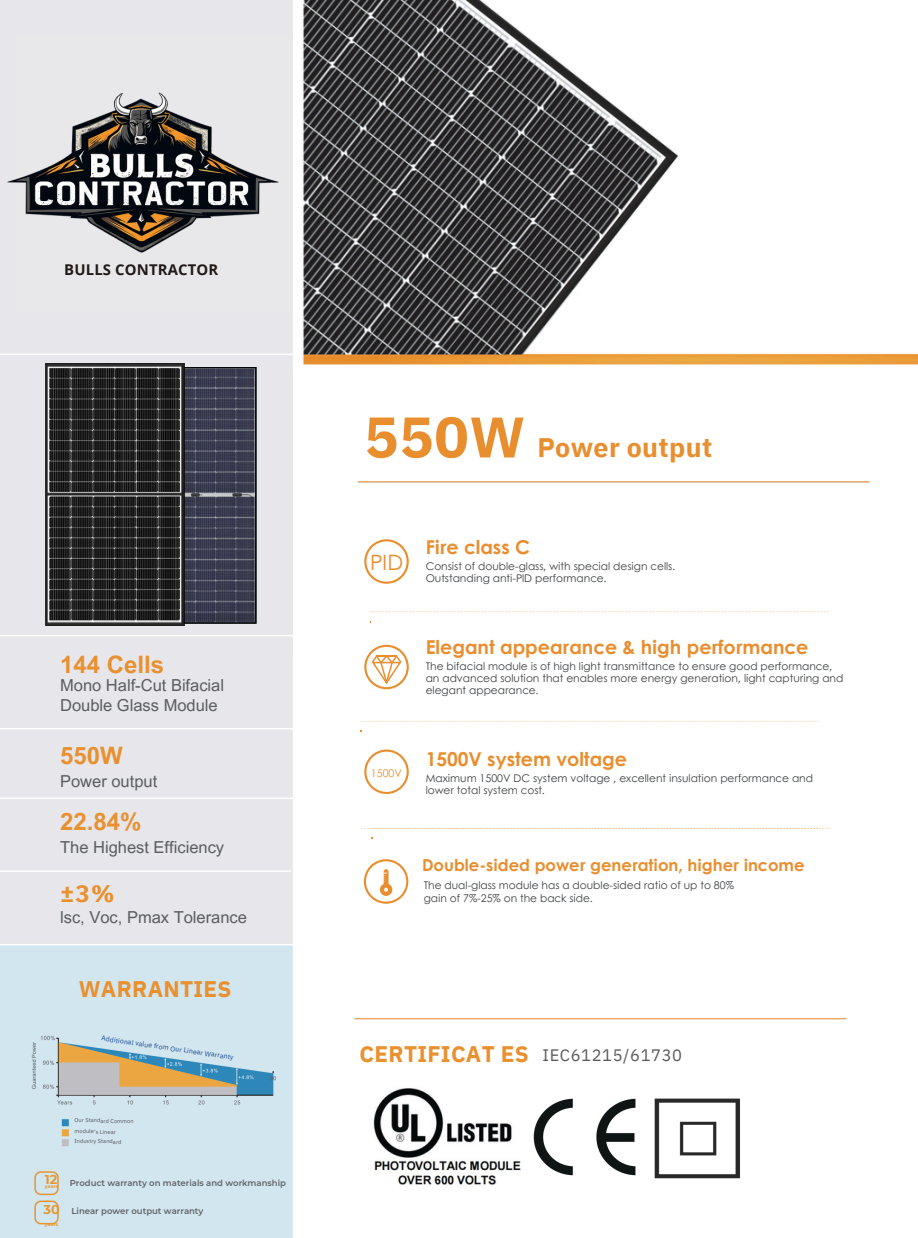
<style>
.page{position:relative;width:918px;height:1238px;background:#fff}
.page>*{position:absolute;margin:0;border:0;box-sizing:border-box;transform-origin:0 0}
.t1{font:700 57.15px "IBM Plex Sans";color:#e98e2f}
.t2{font:700 26.85px "IBM Plex Sans";letter-spacing:.015em;color:#e98e2f}
.t3{font:700 24px "Arial MT Pro";color:#e9902f}
.t4{font:700 24px "IBM Plex Sans";color:#e9902f}
.t5{font:700 22.5px "IBM Plex Sans";letter-spacing:.015em;color:#e9902f}
.t6{font:21.3px "Century Gothic";color:#e98e2f}
.t7{font:700 19.2px "Century Gothic";color:#e98e2f}
.t8{font:16.5px "Arial MT Pro";color:#5b5d5f}
.t9{font:700 16.5px "Century Gothic";color:#e98e2f}
.t10{font:16.5px "IBM Plex Sans";letter-spacing:.035em;color:#595a5c}
.t11{font:700 14.85px "Open Sans";letter-spacing:.01em;color:#221a18}
.t12{font:700 12.75px "Montserrat";color:#e69932}
.t13{font:10.65px/12.5px "Century Gothic";color:#404244}
.t14{font:10.65px "Century Gothic";color:#e98e2f}
.t15{font:600 8.55px "Montserrat";color:#606264}
.t16{font:6.9px "IBM Plex Sans";color:#1d4b93}
.t17{font:5.55px/11.1px "IBM Plex Sans";color:#595a5c}
.t18{font:700 4.8px "Montserrat";color:#e69932}
</style>
<div class="page">
<img style="left:0;top:0;width:870px;height:1237px">
<img style="left:363px;top:1085px;width:162px;height:102px">
<svg style="left:364px;top:539px;width:45px;height:45px"></svg>
<svg style="left:364px;top:749px;width:45px;height:45px"></svg>
<svg style="left:364px;top:859px;width:44px;height:44px"></svg>
<svg style="left:364px;top:645px;width:45px;height:44px"></svg>
<svg style="left:364px;top:721px;width:239px;height:1px"></svg>
<svg style="left:184px;top:367px;width:73px;height:256px;background:#3f4152"></svg>
<img style="left:45px;top:363px;width:139px;height:263px">
<img style="left:297px;top:0;width:621px;height:389px">
<div style="left:696px;top:0;width:222px;height:262px;background:#fff"></div>
<div style="left:15px;top:35px;width:276px;height:276px;background:#e8e7ea"></div>
<svg style="left:364px;top:828px;width:250px;height:1px"></svg>
<svg style="left:373px;top:611px;width:239px;height:1px"></svg>
<img style="left:2px;top:67px;width:277px;height:211px">
<p class="t11" style="left:64px;top:259px;width:155px">BULLS CONTRACTOR</p>
<p class="t3" style="left:60px;top:655px;width:106px">144 Cells</p>
<p class="t8" style="left:60px;top:679px;width:166px">Mono Half-Cut Bifacial</p>
<p class="t8" style="left:60px;top:699px;width:159px">Double Glass Module</p>
<p class="t3" style="left:60px;top:747px;width:64px">550W</p>
<p class="t8" style="left:60px;top:775px;width:99px">Power output</p>
<p class="t3" style="left:60px;top:812px;width:83px">22.84%</p>
<p class="t8" style="left:60px;top:841px;width:166px">The Highest Efficiency</p>
<p class="t4" style="left:60px;top:877px;width:56px">±3%</p>
<p class="t8" style="left:60px;top:911px;width:188px">lsc, Voc, Pmax Tolerance</p>
<p class="t5" style="left:79px;top:973px;width:154px">WARRANTIES</p>
<h5 class="t16" style="left:102px;top:1033px;width:135px;rotate:8deg">Additional value from Our Linear Warranty</h5>
<p class="t17" style="left:75px;top:1114px;width:60px;rotate:1deg">Our Standard Common module’s Linear</p>
<p class="t17" style="left:75px;top:1135px;width:48px;rotate:1deg">Industry Standard</p>
<p class="t12" style="left:45px;top:1171px;width:14px">12</p>
<p class="t18" style="left:45px;top:1183px;width:15px">years</p>
<h1 class="t12" style="left:44px;top:1201px;width:18px">30</h1>
<h2 class="t18" style="left:45px;top:1221px;width:15px">years</h2>
<p class="t15" style="left:70px;top:1177px;width:218px">Product warranty on materials and workmanship</p>
<p class="t15" style="left:72px;top:1205px;width:133px">Linear power output warranty</p>
<p class="t1" style="left:364px;top:399px;width:162px">550W</p>
<p class="t2" style="left:537px;top:429px;width:177px">Power output</p>
<p class="t6" style="left:370px;top:546px;width:35px">PID</p>
<p class="t14" style="left:371px;top:764px;width:32px">1500V</p>
<p class="t7" style="left:426px;top:532px;width:106px">Fire class C</p>
<p class="t13" style="left:426px;top:559px;width:251px">Consist of double-glass, with special design cells.<br>Outstanding anti-PlD performance.</p>
<h3 class="t7" style="left:426px;top:632px;width:384px">Elegant appearance &amp; high performance</h3>
<p class="t13" style="left:426px;top:659px;width:419px">The bifacial module is of high light transmittance to ensure good performance, an advanced solution that enables more energy generation, light capturing and elegant appearance.</p>
<p class="t7" style="left:426px;top:744px;width:203px">1500V system voltage</p>
<p class="t13" style="left:426px;top:771px;width:389px">Maximum 1500V DC system voltage , excellent insulation performance and lower total system cost.</p>
<p class="t9" style="left:422px;top:852px;width:384px">Double-sided power generation, higher income</p>
<p class="t13" style="left:424px;top:878px;width:312px">The dual-glass module has a double-sided ratio of up to 80% gain of 7%-25% on the back side.</p>
<h6 class="t5" style="left:360px;top:1039px;width:171px">CERTIFICAT ES</h6>
<h4 class="t10" style="left:542px;top:1043px;width:141px">IEC61215/61730</h4>
</div>
